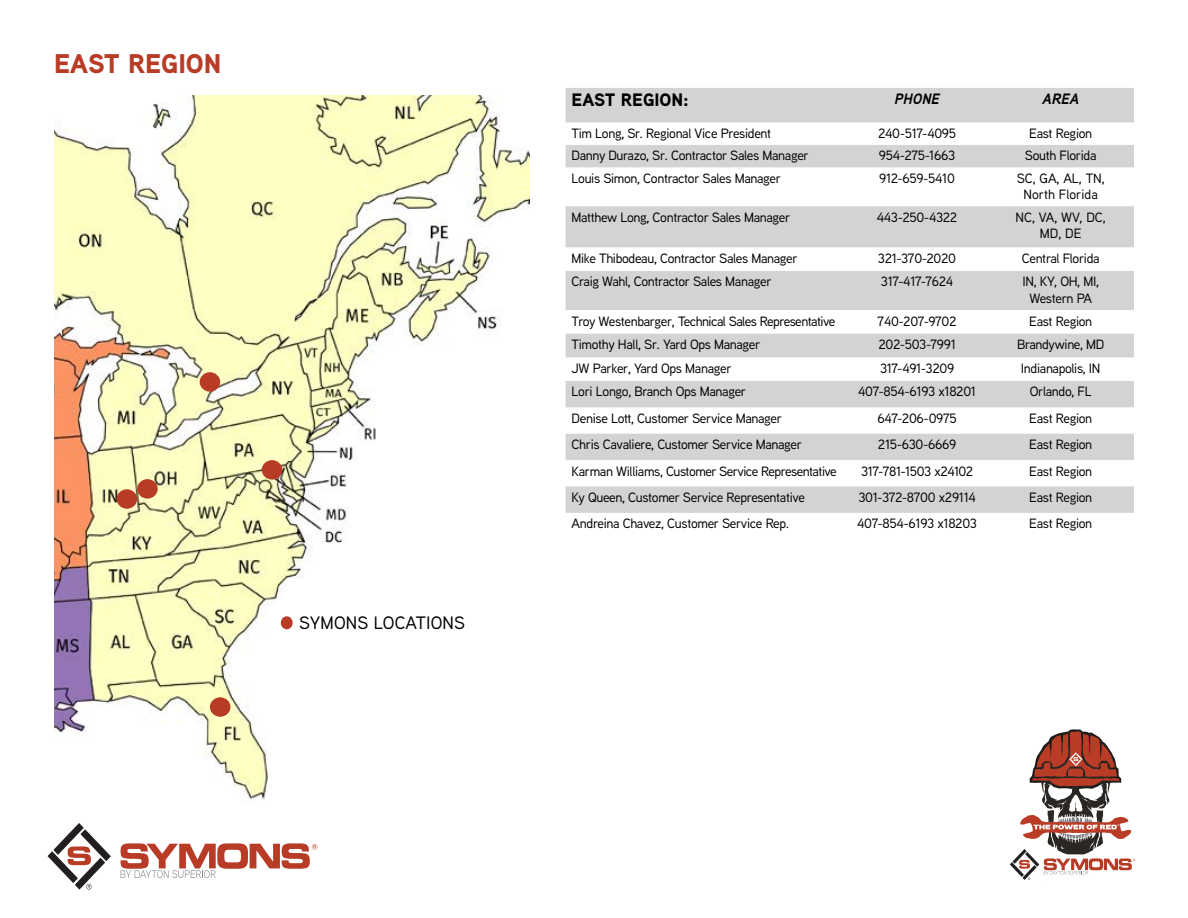
<style>
.page{position:relative;width:1188px;height:918px;background:#fff}
.page>*{position:absolute;margin:0;border:0;box-sizing:border-box;transform-origin:0 0}
.t1{font:900 27px "Aaux Next";color:#b83b26}
.t2{font:500 18px "Aaux Next";letter-spacing:.01em;color:#000}
.t3{font:900 18px "Aaux Next";color:#000}
.t4{font:italic 700 15px "Aaux Next";color:#000}
.t5{font:500 13.5px/16.2px "Aaux Next";letter-spacing:-.025em;color:#000;text-align:center}
.t6{font:500 13.5px/16.2px "Aaux Next";color:#000;text-align:center}
</style>
<div class="page">
<svg style="left:48px;top:823px;width:63px;height:67px"></svg>
<svg style="left:121px;top:843px;width:196px;height:35px"></svg>
<svg style="left:566px;top:88px;width:568px;height:425px;fill:#d1d3d4"></svg>
<img style="left:54px;top:95px;width:475px;height:709px">
<svg style="left:1010px;top:729px;width:125px;height:151px"></svg>
<div style="left:263px;top:461px;width:19px;height:18px;background:#b83b26;border-radius:50%"></div>
<div style="left:262px;top:460px;width:20px;height:20px;border:2px solid #b83b26;border-radius:50%"></div>
<div style="left:117px;top:490px;width:19px;height:18px;background:#b83b26;border-radius:50%"></div>
<div style="left:117px;top:489px;width:20px;height:20px;border:2px solid #b83b26;border-radius:50%"></div>
<div style="left:211px;top:698px;width:19px;height:18px;background:#b83b26;border-radius:50%"></div>
<div style="left:210px;top:697px;width:20px;height:20px;border:2px solid #b83b26;border-radius:50%"></div>
<div style="left:200px;top:373px;width:19px;height:18px;background:#b83b26;border-radius:50%"></div>
<div style="left:200px;top:372px;width:20px;height:20px;border:2px solid #b83b26;border-radius:50%"></div>
<div style="left:138px;top:480px;width:19px;height:18px;background:#b83b26;border-radius:50%"></div>
<div style="left:137px;top:479px;width:21px;height:20px;border:2px solid #b83b26;border-radius:50%"></div>
<div style="left:281px;top:616px;width:12px;height:13px;background:#b83b26;border-radius:50%"></div>
<h1 class="t1" style="left:54px;top:44px;width:169px">EAST REGION</h1>
<h2 class="t2" style="left:299px;top:610px;width:167px">SYMONS LOCATIONS</h2>
<h2 class="t3" style="left:572px;top:87px;width:119px">EAST REGION:</h2>
<p class="t4" style="left:895px;top:89px;width:47px">PHONE</p>
<p class="t4" style="left:1042px;top:89px;width:38px">AREA</p>
<p class="t5" style="left:572px;top:125px;width:201px">Tim Long, Sr. Regional Vice President</p>
<p class="t5" style="left:878px;top:125px;width:80px">240-517-4095</p>
<p class="t5" style="left:1029px;top:125px;width:64px">East Region</p>
<p class="t5" style="left:572px;top:147px;width:239px">Danny Durazo, Sr. Contractor Sales Manager</p>
<p class="t5" style="left:879px;top:147px;width:78px">954-275-1663</p>
<p class="t5" style="left:1025px;top:147px;width:73px">South Florida</p>
<p class="t5" style="left:572px;top:170px;width:211px">Louis Simon, Contractor Sales Manager</p>
<p class="t5" style="left:879px;top:170px;width:77px">912-659-5410</p>
<p class="t6" style="left:1017px;top:170px;width:90px">SC, GA, AL, TN,<br>North Florida</p>
<p class="t5" style="left:572px;top:208px;width:220px">Matthew Long, Contractor Sales Manager</p>
<p class="t5" style="left:877px;top:208px;width:82px">443-250-4322</p>
<p class="t6" style="left:1016px;top:208px;width:92px">NC, VA, WV, DC,<br>MD, DE</p>
<p class="t5" style="left:572px;top:250px;width:228px">Mike Thibodeau, Contractor Sales Manager</p>
<p class="t5" style="left:878px;top:250px;width:80px">321-370-2020</p>
<p class="t5" style="left:1022px;top:250px;width:79px">Central Florida</p>
<p class="t5" style="left:572px;top:273px;width:202px">Craig Wahl, Contractor Sales Manager</p>
<p class="t5" style="left:881px;top:273px;width:74px">317-417-7624</p>
<p class="t5" style="left:1023px;top:273px;width:78px">IN, KY, OH, MI,<br>Western PA</p>
<p class="t5" style="left:572px;top:312px;width:265px">Troy Westenbarger, Technical Sales Representative</p>
<p class="t5" style="left:878px;top:312px;width:80px">740-207-9702</p>
<p class="t5" style="left:1029px;top:312px;width:64px">East Region</p>
<p class="t5" style="left:572px;top:336px;width:190px">Timothy Hall, Sr. Yard Ops Manager</p>
<p class="t5" style="left:878px;top:336px;width:79px">202-503-7991</p>
<p class="t5" style="left:1017px;top:336px;width:89px">Brandywine, MD</p>
<p class="t5" style="left:572px;top:360px;width:161px">JW Parker, Yard Ops Manager</p>
<p class="t5" style="left:880px;top:360px;width:76px">317-491-3209</p>
<p class="t5" style="left:1021px;top:360px;width:81px">Indianapolis, IN</p>
<p class="t5" style="left:572px;top:383px;width:176px">Lori Longo, Branch Ops Manager</p>
<p class="t5" style="left:858px;top:383px;width:119px">407-854-6193 x18201</p>
<p class="t5" style="left:1030px;top:383px;width:63px">Orlando, FL</p>
<p class="t5" style="left:572px;top:410px;width:212px">Denise Lott, Customer Service Manager</p>
<p class="t5" style="left:878px;top:410px;width:81px">647-206-0975</p>
<p class="t5" style="left:1029px;top:410px;width:64px">East Region</p>
<p class="t5" style="left:572px;top:436px;width:232px">Chris Cavaliere, Customer Service Manager</p>
<p class="t5" style="left:878px;top:436px;width:80px">215-630-6669</p>
<p class="t5" style="left:1029px;top:436px;width:64px">East Region</p>
<p class="t5" style="left:572px;top:462px;width:267px">Karman Williams, Customer Service Representative</p>
<p class="t5" style="left:861px;top:462px;width:114px">317-781-1503 x24102</p>
<p class="t5" style="left:1029px;top:462px;width:64px">East Region</p>
<p class="t5" style="left:572px;top:489px;width:235px">Ky Queen, Customer Service Representative</p>
<p class="t5" style="left:858px;top:489px;width:119px">301-372-8700 x29114</p>
<p class="t5" style="left:1029px;top:489px;width:64px">East Region</p>
<p class="t5" style="left:572px;top:515px;width:219px">Andreina Chavez, Customer Service Rep.</p>
<p class="t5" style="left:857px;top:515px;width:121px">407-854-6193 x18203</p>
<p class="t5" style="left:1029px;top:515px;width:64px">East Region</p>
</div>
